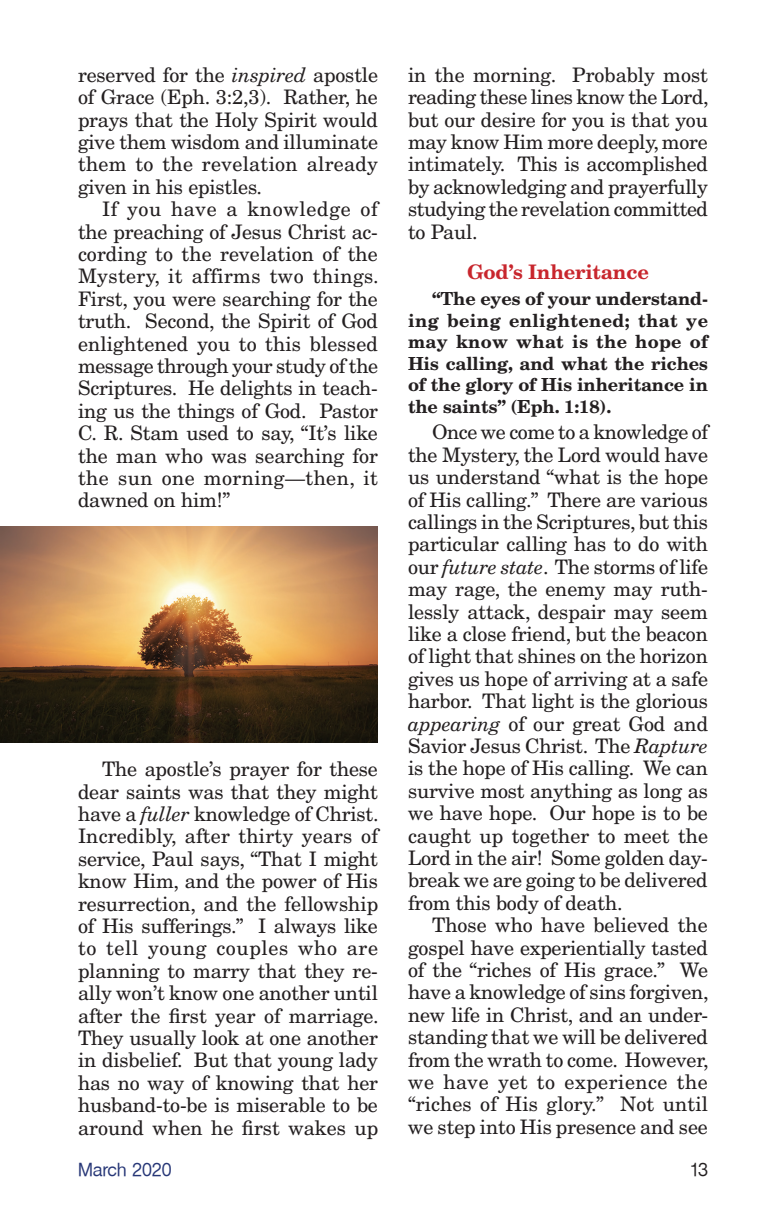
<style>
.page{position:relative;width:774px;height:1224px;background:#fff}
.page>*{position:absolute;margin:0;border:0;box-sizing:border-box;transform-origin:0 0}
.t1{font:20px/22.4px "New Century Schlbk";letter-spacing:-.01em;color:#231f20;text-align:justify}
.t2{font:700 20px "New Century Schlbk";letter-spacing:-.01em;color:#c8262d}
.t3{font:700 18px/21.6px "New Century Schlbk";letter-spacing:-.01em;color:#231f20;text-align:justify}
.t4{font:18px "Basic Sans SF";color:#273777}
.t5{font:18px "Basic Sans SF";color:#231f20}
.s1{font-style:italic}
</style>
<div class="page">
<img style="left:0;top:527px;width:378px;height:216px">
<p class="t1" style="left:78px;top:64px;width:302px">reserved for the <span class="s1">inspired</span> apostle of Grace (Eph. 3:2,3). Rather, he prays that the Holy Spirit would give them wisdom and illuminate them to the revelation already given in his epistles.</p>
<p class="t1" style="left:78px;top:198px;width:302px;text-indent:24px">If you have a knowledge of the preaching of Jesus Christ ac&shy;cording to the revelation of the Mystery, it affirms two things.<br>First, you were searching for the truth. Second, the Spirit of God enlightened you to this blessed message through your study of the Scriptures. He delights in teach&shy;ing us the things of God. Pastor C. R. Stam used to say, “It’s like the man who was searching for the sun one morning—then, it dawned on him!”</p>
<p class="t1" style="left:78px;top:758px;width:302px;text-indent:24px">The apostle’s prayer for these dear saints was that they might have a <span class="s1">fuller</span> knowledge of Christ.<br>Incredibly, after thirty years of service, Paul says, “That I might know Him, and the power of His resurrection, and the fellowship of His sufferings.” I always like to tell young couples who are planning to marry that they re&shy;ally won’t know one another until after the first year of marriage.<br>They usually look at one another in disbelief. But that young lady has no way of knowing that her husband-to-be is miserable to be around when he first wakes up</p>
<p class="t1" style="left:408px;top:64px;width:302px">in the morning. Probably most reading these lines know the Lord, but our desire for you is that you may know Him more deeply, more intimately. This is accomplished by acknowledging and prayerfully studying the revelation committed to Paul.</p>
<p class="t2" style="left:467px;top:259px;width:183px">God’s Inheritance</p>
<p class="t3" style="left:408px;top:288px;width:302px;text-indent:24px">“The eyes of your understand&shy;ing being enlightened; that ye may know what is the hope of His calling, and what the riches of the glory of His inheritance in the saints” (Eph. 1:18).</p>
<p class="t1" style="left:408px;top:421px;width:302px;text-indent:24px">Once we come to a knowledge of the Mystery, the Lord would have us understand “what is the hope of His calling.” There are various callings in the Scriptures, but this particular calling has to do with our <span class="s1">future state</span>. The storms of life may rage, the enemy may ruth&shy;lessly attack, despair may seem like a close friend, but the beacon of light that shines on the horizon gives us hope of arriving at a safe harbor. That light is the glorious <span class="s1">appearing</span> of our great God and Savior Jesus Christ. The <span class="s1">Rapture </span>is the hope of His calling. We can survive most anything as long as we have hope. Our hope is to be caught up together to meet the Lord in the air! Some golden day&shy;break we are going to be delivered from this body of death.</p>
<p class="t1" style="left:408px;top:914px;width:302px;text-indent:24px">Those who have believed the gospel have experientially tasted of the “riches of His grace.” We have a knowledge of sins forgiven, new life in Christ, and an under&shy;standing that we will be delivered from the wrath to come. However, we have yet to experience the “riches of His glory.” Not until we step into His presence and see</p>
<p class="t4" style="left:78px;top:1160px;width:95px">March 2020</p>
<p class="t5" style="left:690px;top:1160px;width:19px">13</p>
</div>
